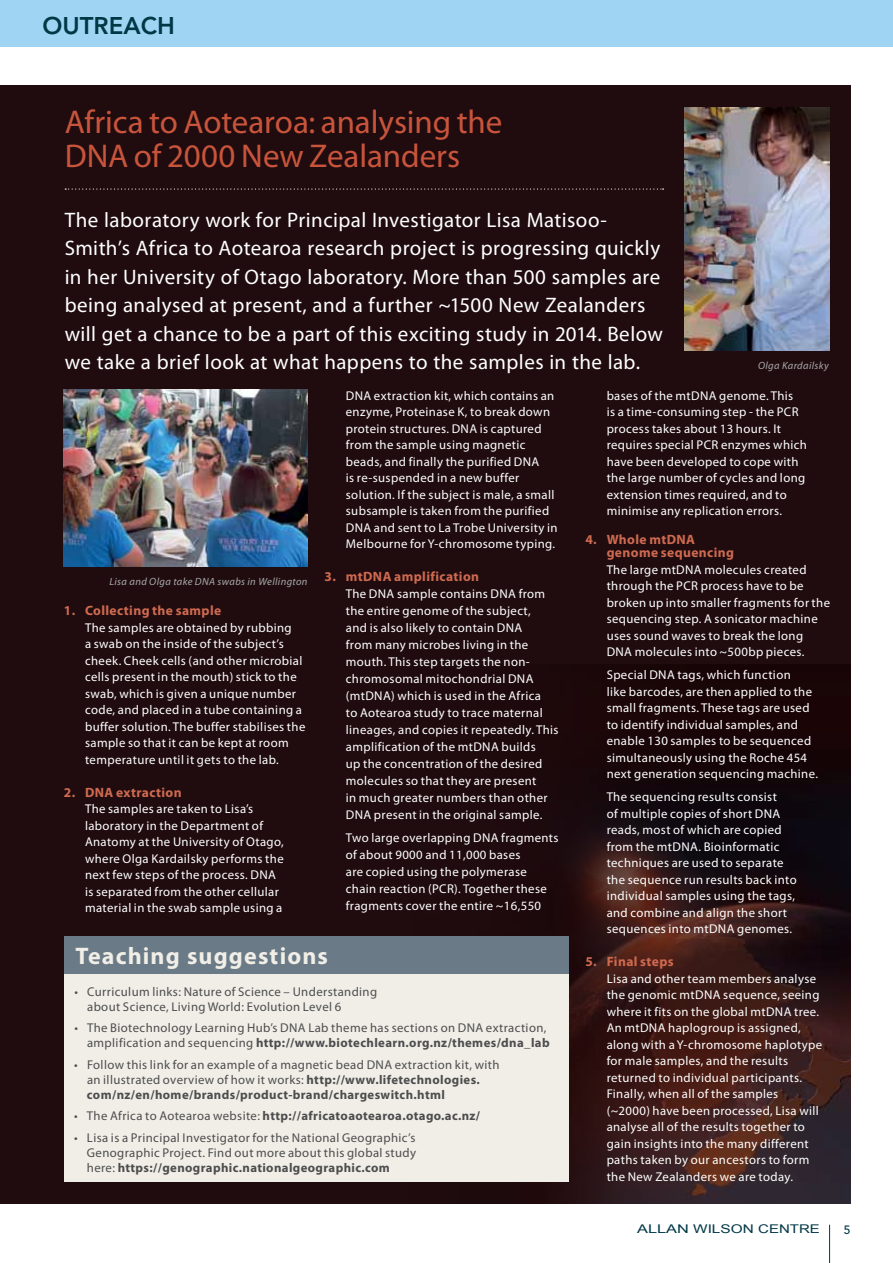
<style>
.page{position:relative;width:893px;height:1263px;background:#fff}
.page>*{position:absolute;margin:0;border:0;box-sizing:border-box;transform-origin:0 0}
.t1{font:33px/34.5px "Myriad Pro";letter-spacing:-.005em;color:#c8543b}
.t2{font:700 24px "Myriad Pro";letter-spacing:.045em;color:#f0eee6}
.t3{font:800 24px "Avenir";color:#003846}
.t4{font:21px/28.5px "Myriad Pro";letter-spacing:.02em;color:#fff}
.t5{font:700 13.5px/13.5px "Myriad Pro";letter-spacing:.03em;color:#cf6a50}
.t6{font:12.75px/16.5px "Myriad Pro";letter-spacing:.03em;color:#fff}
.t7{font:12.75px/15px "Myriad Pro";letter-spacing:.03em;color:#4d4d4f}
.t8{font:700 12.75px "Myriad Pro";letter-spacing:.03em;color:#4d4d4f}
.t9{font:12px "Arial";color:#003846;scale:1.36 1}
.t10{font:500 12px "Avenir";color:#003846}
.t11{font:italic 10.5px "Myriad Pro";letter-spacing:.035em;color:#a7a9ac}
.s1{font-weight:700}
.s2{font-weight:400}
</style>
<div class="page">
<div style="left:0;top:85px;width:850px;height:1118px;background:#200c0f"></div>
<img style="left:568px;top:665px;width:283px;height:538px">
<div style="left:0;top:0;width:893px;height:47px;background:#9fd5f3"></div>
<hr style="left:829px;top:1225px;width:1px;height:38px;background:#003846">
<img style="left:64px;top:389px;width:244px;height:177px">
<img style="left:685px;top:108px;width:144px;height:243px">
<div style="left:64px;top:936px;width:504px;height:246px;background:#f0eee6"></div>
<div style="left:64px;top:936px;width:504px;height:38px;background:#6a7a87"></div>
<svg style="left:65px;top:188px;width:599px;height:2px"></svg>
<h2 class="t3" style="left:43px;top:12px;width:130px">OUTREACH</h2>
<h1 class="t1" style="left:65px;top:104px;width:439px">Africa to Aotearoa: analysing the<br>DNA of 2000 New Zealanders</h1>
<p class="t4" style="left:65px;top:205px;width:600px">The laboratory work for Principal Investigator Lisa Matisoo-Smith’s Africa to Aotearoa research project is progressing quickly in her University of Otago laboratory. More than 500 samples are being analysed at present, and a further ~1500 New Zealanders will get a chance to be a part of this exciting study in 2014. Below we take a brief look at what happens to the samples in the lab.</p>
<p class="t11" style="left:758px;top:359px;width:72px">Olga Kardailsky</p>
<p class="t11" style="left:110px;top:575px;width:199px">Lisa and Olga take DNA swabs in Wellington</p>
<p class="t5" style="left:64px;top:604px;width:159px">1. Collecting the sample</p>
<p class="t6" style="left:85px;top:619px;width:222px">The samples are obtained by rubbing<br>a swab on the inside of the subject’s cheek. Cheek cells (and other microbial cells present in the mouth) stick to the swab, which is given a unique number code, and placed in a tube containing a buffer solution. The buffer stabilises the sample so that it can be kept at room temperature until it gets to the lab.</p>
<p class="t5" style="left:64px;top:785px;width:119px">2. DNA extraction</p>
<p class="t6" style="left:85px;top:800px;width:200px">The samples are taken to Lisa’s laboratory in the Department of Anatomy at the University of Otago, where Olga Kardailsky performs the next few steps of the process. DNA is separated from the other cellular material in the swab sample using a</p>
<p class="t6" style="left:346px;top:387px;width:213px">DNA extraction kit, which contains an enzyme, Proteinase K, to break down protein structures. DNA is captured from the sample using magnetic beads, and finally the purified DNA<br>is re-suspended in a new buffer solution. If the subject is male, a small subsample is taken from the purified DNA and sent to La Trobe University in Melbourne for Y-chromosome typing.</p>
<p class="t5" style="left:325px;top:570px;width:156px">3. mtDNA amplification</p>
<p class="t6" style="left:346px;top:585px;width:214px;line-height:17px">The DNA sample contains DNA from the entire genome of the subject,<br>and is also likely to contain DNA<br>from many microbes living in the mouth. This step targets the non&shy;chromosomal mitochondrial DNA (mtDNA) which is used in the Africa<br>to Aotearoa study to trace maternal lineages, and copies it repeatedly. This amplification of the mtDNA builds<br>up the concentration of the desired molecules so that they are present<br>in much greater numbers than other DNA present in the original sample.</p>
<p class="t6" style="left:346px;top:829px;width:214px;line-height:17px">Two large overlapping DNA fragments of about 9000 and 11,000 bases<br>are copied using the polymerase chain reaction (PCR). Together these fragments cover the entire ~16,550</p>
<h2 class="t2" style="left:75px;top:940px;width:254px">Teaching suggestions</h2>
<p class="t7" style="left:87px;top:984px;width:292px;text-indent:-13px">• Curriculum links: Nature of Science – Understanding about Science, Living World: Evolution Level 6</p>
<p class="t7" style="left:74px;top:1020px;width:477px;text-align:right">• The Biotechnology Learning Hub’s DNA Lab theme has sections on DNA extraction, amplification and sequencing <span class="s1">http://www.biotechlearn.org.nz/themes/dna_lab</span></p>
<p class="t7" style="left:87px;top:1057px;width:414px;text-indent:-13px">• Follow this link for an example of a magnetic bead DNA extraction kit, with an illustrated overview of how it works: <span class="s1">http://www.lifetechnologies. com/nz/en/home/brands/product-brand/chargeswitch.html</span></p>
<p class="t8" style="left:74px;top:1107px;width:407px"><span class="s2">• The Africa to Aotearoa website:</span> http://africatoaotearoa.otago.ac.nz/</p>
<p class="t7" style="left:87px;top:1129px;width:331px;text-align:justify;text-indent:-13px">• Lisa is a Principal Investigator for the National Geographic’s Genographic Project. Find out more about this global study here: <span class="s1">https://genographic.nationalgeographic.com</span></p>
<p class="t6" style="left:607px;top:387px;width:202px">bases of the mtDNA genome. This<br>is a time-consuming step - the PCR process takes about 13 hours. It requires special PCR enzymes which have been developed to cope with the large number of cycles and long extension times required, and to minimise any replication errors.</p>
<p class="t5" style="left:607px;top:532px;width:129px;text-indent:-21px">4. Whole mtDNA genome sequencing</p>
<p class="t6" style="left:607px;top:561px;width:225px">The large mtDNA molecules created through the PCR process have to be broken up into smaller fragments for the sequencing step. A sonicator machine uses sound waves to break the long DNA molecules into ~500bp pieces.</p>
<p class="t6" style="left:607px;top:666px;width:213px">Special DNA tags, which function<br>like barcodes, are then applied to the small fragments. These tags are used to identify individual samples, and enable 130 samples to be sequenced simultaneously using the Roche 454 next generation sequencing machine.</p>
<p class="t6" style="left:607px;top:788px;width:192px">The sequencing results consist<br>of multiple copies of short DNA reads, most of which are copied from the mtDNA. Bioinformatic techniques are used to separate the sequence run results back into individual samples using the tags, and combine and align the short sequences into mtDNA genomes.</p>
<p class="t5" style="left:585px;top:954px;width:90px">5. Final steps</p>
<p class="t6" style="left:607px;top:970px;width:217px">Lisa and other team members analyse the genomic mtDNA sequence, seeing where it fits on the global mtDNA tree.<br>An mtDNA haplogroup is assigned, along with a Y-chromosome haplotype for male samples, and the results returned to individual participants.<br>Finally, when all of the samples (~2000) have been processed, Lisa will analyse all of the results together to gain insights into the many different paths taken by our ancestors to form the New Zealanders we are today.</p>
<p class="t9" style="left:637px;top:1221px;width:136px">ALLAN WILSON CENTRE</p>
<p class="t10" style="left:844px;top:1223px;width:8px">5</p>
</div>
